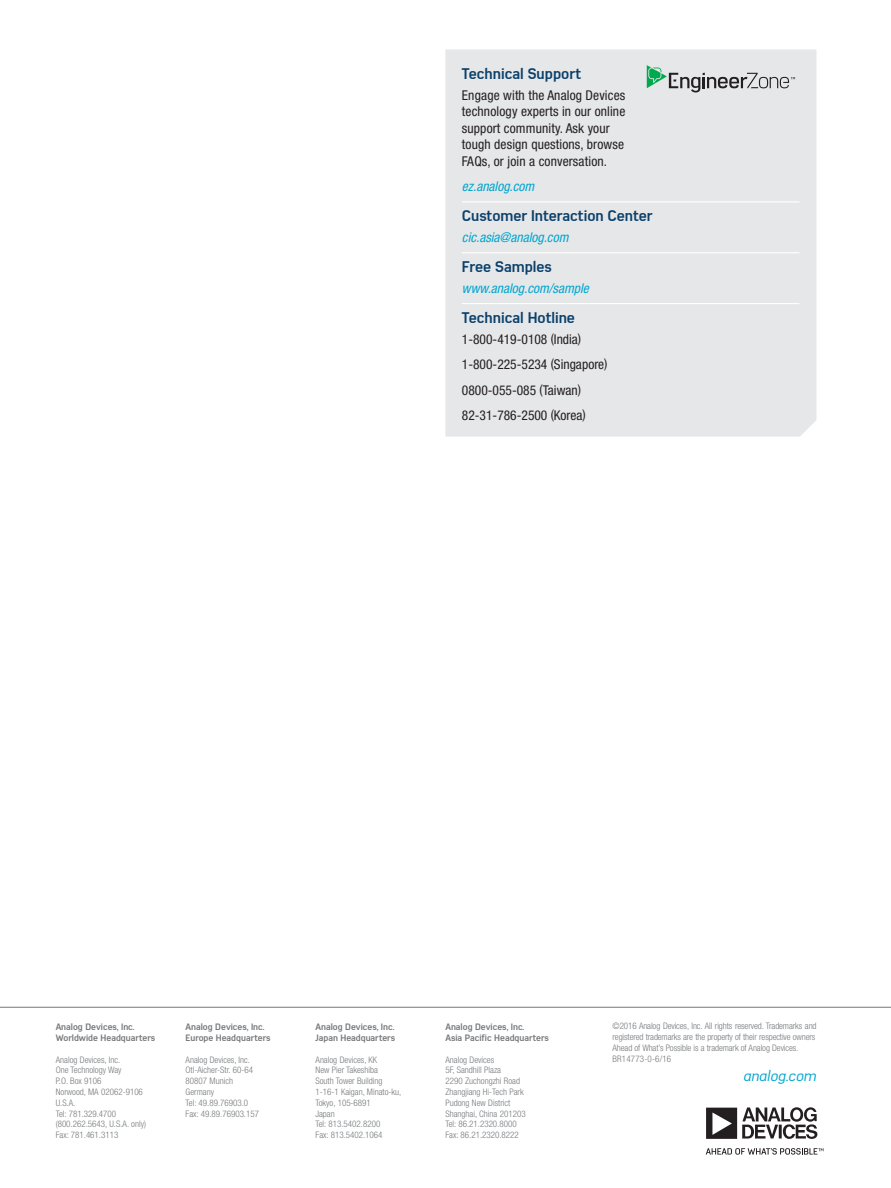
<style>
.page{position:relative;width:891px;height:1188px;background:#fff}
.page>*{position:absolute;margin:0;border:0;box-sizing:border-box;transform-origin:0 0}
.t1{font:700 15px "Azbuka Std";color:#0b406a}
.t2{font:italic 15px "Azbuka Std";color:#00a6cf}
.t3{font:condensed 13.5px/16.5px "Helvetica Neue LT Std";letter-spacing:.01em;color:#231f20}
.t4{font:italic condensed 13.5px "Helvetica Neue LT Std";color:#00a6cf}
.t5{font:300 condensed 9px/10.8px "Helvetica Neue LT Std";color:#76787b}
.t6{font:700 9px/10.8px "Azbuka Std";color:#76787b}
</style>
<div class="page">
<hr style="left:0;top:1007px;width:891px;height:1px;background:#76787b">
<svg style="left:706px;top:1148px;width:117px;height:7px"></svg>
<svg style="left:706px;top:1107px;width:111px;height:32px"></svg>
<div style="left:445px;top:49px;width:371px;height:388px;background:#e6e7e9"></div>
<hr style="left:462px;top:201px;width:337px;height:1px;background:#fff">
<hr style="left:462px;top:252px;width:337px;height:1px;background:#fff">
<hr style="left:462px;top:303px;width:337px;height:1px;background:#fff">
<svg style="left:647px;top:65px;width:148px;height:27px;background:#bcc4c2"></svg>
<h1 class="t1" style="left:462px;top:64px;width:121px">Technical Support</h1>
<h2 class="t3" style="left:462px;top:87px;width:165px">Engage with the Analog Devices technology experts in our online support community. Ask your tough design questions, browse<br>FAQs, or join a conversation.</h2>
<h2 class="t4" style="left:462px;top:179px;width:74px">ez.analog.com</h2>
<h1 class="t1" style="left:462px;top:207px;width:192px">Customer Interaction Center</h1>
<h2 class="t4" style="left:462px;top:229px;width:108px">cic.asia@analog.com</h2>
<h1 class="t1" style="left:462px;top:257px;width:92px">Free Samples</h1>
<h2 class="t4" style="left:462px;top:280px;width:128px">www.analog.com/sample</h2>
<h1 class="t1" style="left:462px;top:308px;width:115px">Technical Hotline</h1>
<h2 class="t3" style="left:462px;top:326px;width:147px;line-height:25.5px">1-800-419-0108 (India)<br>1-800-225-5234 (Singapore)<br>0800-055-085 (Taiwan)<br>82-31-786-2500 (Korea)</h2>
<p class="t6" style="left:56px;top:1021px;width:101px">Analog Devices, Inc.<br>Worldwide Headquarters</p>
<p class="t5" style="left:56px;top:1054px;width:92px">Analog Devices, Inc.<br>One Technology Way<br>P.O. Box 9106<br>Norwood, MA 02062-9106<br>U.S.A.<br>Tel: 781.329.4700 (800.262.5643, U.S.A. only)<br>Fax: 781.461.3113</p>
<p class="t6" style="left:186px;top:1021px;width:86px">Analog Devices, Inc.<br>Europe Headquarters</p>
<p class="t5" style="left:186px;top:1054px;width:75px">Analog Devices, Inc.<br>Otl-Aicher-Str. 60-64<br>80807 Munich<br>Germany<br>Tel: 49.89.76903.0<br>Fax: 49.89.76903.157</p>
<p class="t6" style="left:316px;top:1021px;width:81px">Analog Devices, Inc.<br>Japan Headquarters</p>
<p class="t5" style="left:316px;top:1054px;width:87px">Analog Devices, KK<br>New Pier Takeshiba<br>South Tower Building<br>1-16-1 Kaigan, Minato-ku,<br>Tokyo, 105-6891<br>Japan<br>Tel: 813.5402.8200<br>Fax: 813.5402.1064</p>
<p class="t6" style="left:445px;top:1021px;width:105px">Analog Devices, Inc.<br>Asia Pacific Headquarters</p>
<p class="t5" style="left:445px;top:1054px;width:82px">Analog Devices<br>5F, Sandhill Plaza<br>2290 Zuchongzhi Road<br>Zhangjiang Hi-Tech Park<br>Pudong New District<br>Shanghai, China 201203<br>Tel: 86.21.2320.8000<br>Fax: 86.21.2320.8222</p>
<p class="t5" style="left:613px;top:1021px;width:206px">©2016 Analog Devices, Inc. All rights reserved. Trademarks and registered trademarks are the property of their respective owners Ahead of What’s Possible is a trademark of Analog Devices.<br>BR14773-0-6/16</p>
<h1 class="t2" style="left:744px;top:1067px;width:75px">analog.com</h1>
</div>
